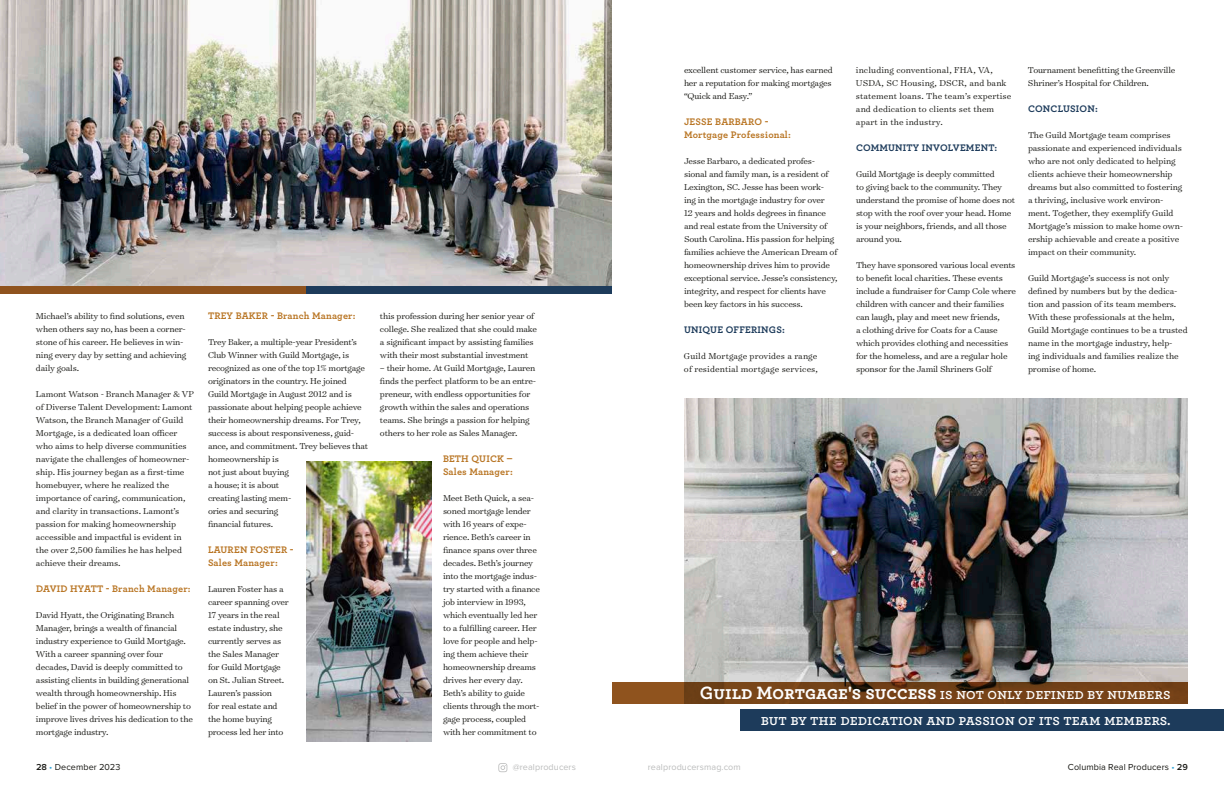
<style>
.page{position:relative;width:1224px;height:792px;background:#fff}
.page>*{position:absolute;margin:0;border:0;box-sizing:border-box;transform-origin:0 0}
.t1{font:600 15.5px/26.5px "Archer Pro";color:#fff;text-align:right}
.t2{font:700 10px/13px "Archer Pro";letter-spacing:.02em;color:#b97625}
.t3{font:700 10px "Archer Pro";letter-spacing:.02em;color:#1d3b5b}
.t4{font:300 9.8px/13px "Surveyor Text";letter-spacing:-.02em;color:#171713}
.t5{font:300 9.8px/13px "Surveyor Text";letter-spacing:.01em;color:#171713}
.t6{font:9px "Proxima Nova";letter-spacing:.01em;color:#171713}
.t7{font:9px "Proxima Nova";letter-spacing:.01em;color:#bbbcbc}
.s1{font-weight:700;font-size:18.7px}
.s2{font-weight:600}
.s3{color:#31a5d9}
</style>
<div class="page">
<svg style="left:498px;top:763px;width:9px;height:9px"></svg>
<img style="left:0;top:0;width:612px;height:287px">
<img style="left:684px;top:399px;width:504px;height:283px">
<img style="left:306px;top:462px;width:125px;height:280px">
<svg style="left:612px;top:682px;width:576px;height:22px;background:#744117"></svg>
<div style="left:741px;top:710px;width:483px;height:21px;background:#1d3b5b"></div>
<div style="left:0;top:287px;width:306px;height:7px;background:#8f531e"></div>
<div style="left:306px;top:287px;width:306px;height:7px;background:#1d3b5b"></div>
<p class="t4" style="left:36px;top:309px;width:152px">Michael’s ability to find solutions, even when others say no, has been a corner&shy;stone of his career. He believes in win&shy;ning every day by setting and achieving daily goals.</p>
<p class="t4" style="left:36px;top:387px;width:160px">Lamont Watson - Branch Manager &amp; VP of Diverse Talent Development: Lamont Watson, the Branch Manager of Guild Mortgage, is a dedicated loan officer who aims to help diverse communities navigate the challenges of homeowner&shy;ship. His journey began as a first-time homebuyer, where he realized the importance of caring, communication, and clarity in transactions. Lamont’s passion for making homeownership accessible and impactful is evident in the over 2,500 families he has helped achieve their dreams.</p>
<p class="t2" style="left:36px;top:581px;width:156px">DAVID HYATT - Branch Manager:</p>
<p class="t4" style="left:36px;top:608px;width:158px">David Hyatt, the Originating Branch Manager, brings a wealth of financial industry experience to Guild Mortgage.<br>With a career spanning over four decades, David is deeply committed to assisting clients in building generational wealth through homeownership. His belief in the power of homeownership to improve lives drives his dedication to the mortgage industry.</p>
<p class="t2" style="left:208px;top:309px;width:149px">TREY BAKER - Branch Manager:</p>
<p class="t4" style="left:208px;top:335px;width:162px">Trey Baker, a multiple-year President’s<br>Club Winner with Guild Mortgage, is recognized as one of the top 1% mortgage originators in the country. He joined<br>Guild Mortgage in August 2012 and is passionate about helping people achieve their homeownership dreams. For Trey, success is about responsiveness, guid&shy;ance, and commitment. Trey believes that homeownership is<br>not just about buying<br>a house; it is about<br>creating lasting mem-<br>ories and securing<br>financial futures.</p>
<p class="t2" style="left:208px;top:543px;width:87px">LAUREN FOSTER -<br>Sales Manager:</p>
<p class="t4" style="left:208px;top:582px;width:82px">Lauren Foster has a career spanning over<br>17 years in the real estate industry, she currently serves as the Sales Manager for Guild Mortgage on St. Julian Street.<br>Lauren’s passion<br>for real estate and the home buying process led her into</p>
<p class="t4" style="left:380px;top:309px;width:159px">this profession during her senior year of college. She realized that she could make a significant impact by assisting families with their most substantial investment</p>
<p class="t4" style="left:380px;top:361px;width:158px">– their home. At Guild Mortgage, Lauren finds the perfect platform to be an entre&shy;preneur, with endless opportunities for growth within the sales and operations teams. She brings a passion for helping others to her role as Sales Manager.</p>
<p class="t2" style="left:443px;top:451px;width:71px">BETH QUICK –<br>Sales Manager:</p>
<p class="t4" style="left:443px;top:491px;width:99px">Meet Beth Quick, a sea&shy;soned mortgage lender with 16 years of expe&shy;rience. Beth’s career in finance spans over three decades. Beth’s journey into the mortgage indus&shy;try started with a finance job interview in 1993, which eventually led her to a fulfilling career. Her love for people and help&shy;ing them achieve their homeownership dreams drives her every day.<br>Beth’s ability to guide clients through the mort&shy;gage process, coupled with her commitment to</p>
<p class="t4" style="left:684px;top:63px;width:150px;text-align:justify">excellent customer service, has earned her a reputation for making mortgages “Quick and Easy.”</p>
<p class="t2" style="left:684px;top:114px;width:108px">JESSE BARBARO -<br>Mortgage Professional:</p>
<p class="t4" style="left:684px;top:154px;width:155px">Jesse Barbaro, a dedicated profes&shy;sional and family man, is a resident of Lexington, SC. Jesse has been work&shy;ing in the mortgage industry for over<br>12 years and holds degrees in finance and real estate from the University of South Carolina. His passion for helping families achieve the American Dream of homeownership drives him to provide exceptional service. Jesse’s consistency, integrity, and respect for clients have been key factors in his success.</p>
<p class="t3" style="left:684px;top:321px;width:102px">UNIQUE OFFERINGS:</p>
<p class="t5" style="left:684px;top:349px;width:136px">Guild Mortgage provides a range of residential mortgage services,</p>
<p class="t5" style="left:856px;top:63px;width:157px">including conventional, FHA, VA,<br>USDA, SC Housing, DSCR, and bank statement loans. The team’s expertise and dedication to clients set them apart in the industry.</p>
<p class="t3" style="left:856px;top:139px;width:143px">COMMUNITY INVOLVEMENT:</p>
<p class="t4" style="left:856px;top:167px;width:161px">Guild Mortgage is deeply committed<br>to giving back to the community. They understand the promise of home does not stop with the roof over your head. Home is your neighbors, friends, and all those around you.</p>
<p class="t4" style="left:856px;top:258px;width:162px">They have sponsored various local events to benefit local charities. These events include a fundraiser for Camp Cole where children with cancer and their families can laugh, play and meet new friends,<br>a clothing drive for Coats for a Cause which provides clothing and necessities for the homeless, and are a regular hole sponsor for the Jamil Shriners Golf</p>
<p class="t4" style="left:1028px;top:63px;width:149px">Tournament benefitting the Greenville<br>Shriner’s Hospital for Children.</p>
<p class="t3" style="left:1028px;top:100px;width:71px">CONCLUSION:</p>
<p class="t4" style="left:1028px;top:128px;width:157px">The Guild Mortgage team comprises passionate and experienced individuals who are not only dedicated to helping clients achieve their homeownership dreams but also committed to fostering a thriving, inclusive work environ&shy;ment. Together, they exemplify Guild Mortgage’s mission to make home own&shy;ership achievable and create a positive impact on their community.</p>
<p class="t4" style="left:1028px;top:271px;width:161px">Guild Mortgage’s success is not only defined by numbers but by the dedica&shy;tion and passion of its team members.<br>With these professionals at the helm, Guild Mortgage continues to be a trusted name in the mortgage industry, help-<br>ing individuals and families realize the promise of home.</p>
<h1 class="t1" style="left:700px;top:679px;width:472px"><span class="s1">Guild Mortgage's success</span> is not only defined by numbers but by the dedication and passion of its team members.</h1>
<p class="t6" style="left:36px;top:762px;width:86px"><span class="s2">28</span> <span class="s3">•</span> December 2023</p>
<p class="t7" style="left:513px;top:762px;width:65px">@realproducers</p>
<p class="t7" style="left:648px;top:762px;width:94px">realproducersmag.com</p>
<p class="t6" style="left:1068px;top:762px;width:122px">Columbia Real Producers <span class="s3">•</span> <span class="s2">29</span></p>
</div>
